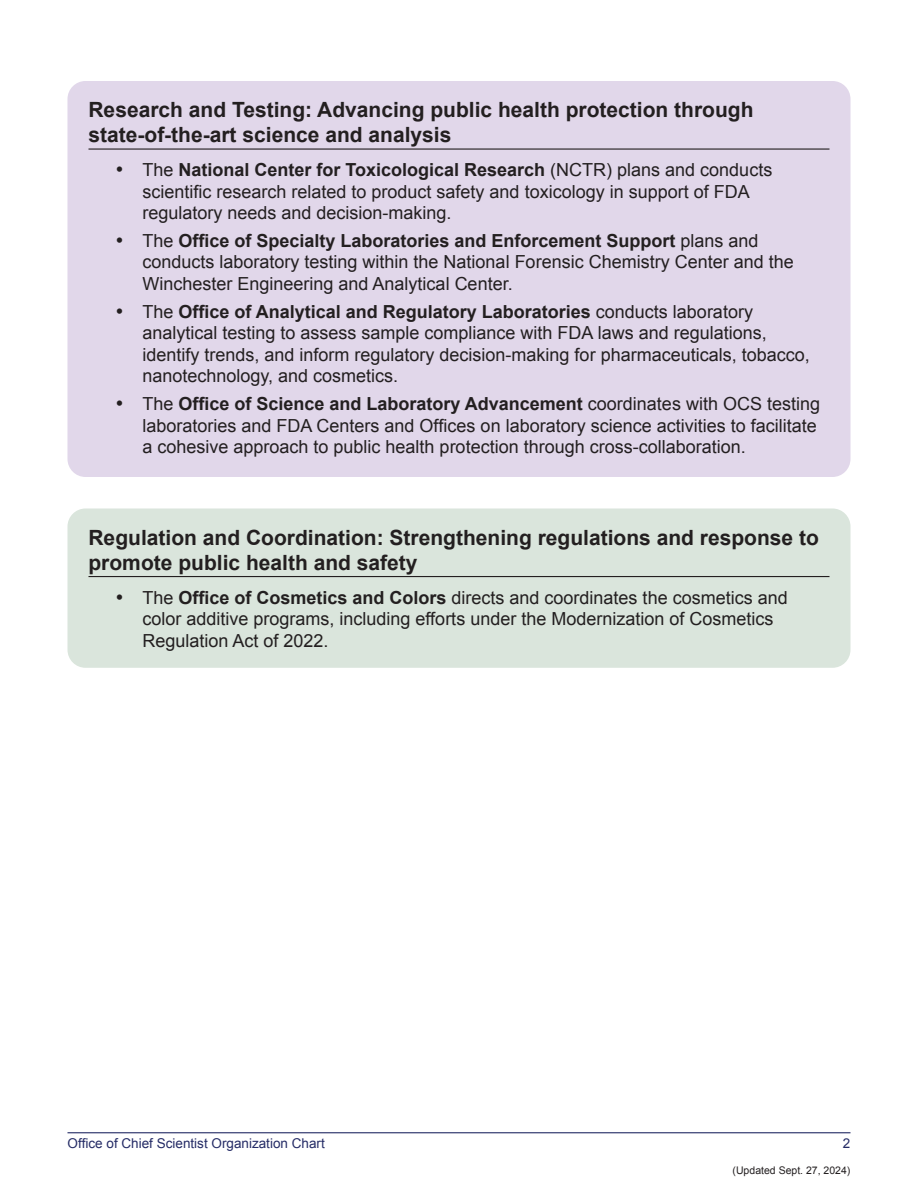
<style>
.page{position:relative;width:918px;height:1188px;background:#fff}
.page>*{position:absolute;margin:0;border:0;box-sizing:border-box;transform-origin:0 0}
.t1{font:700 21px/25.2px "Arial";color:#231f20}
.t2{font:18px/21.6px "Arial";color:#231f20}
.t3{font:13.5px "Arial";color:#252c66}
.t4{font:10.5px "Arial";color:#231f20}
.s1{font-weight:700}
</style>
<div class="page">
<hr style="left:68px;top:1132px;width:782px;height:1px;background:#252c66">
<div style="left:68px;top:81px;width:782px;height:396px;background:#e1d7ea;border-radius:18px"></div>
<hr style="left:88px;top:148px;width:742px;height:2px;background:#231f20">
<div style="left:68px;top:508px;width:782px;height:160px;background:#dae5dc;border-radius:18px"></div>
<hr style="left:88px;top:576px;width:742px;height:1px;background:#231f20">
<p class="t1" style="left:88px;top:98px;width:667px">Research and Testing: Advancing public health protection through state-of-the-art science and analysis</p>
<p class="t2" style="left:142px;top:159px;width:631px;text-indent:-27px">• The <span class="s1">National Center for Toxicological Research</span> (NCTR) plans and conducts scientific research related to product safety and toxicology in support of FDA regulatory needs and decision-making.</p>
<p class="t2" style="left:142px;top:230px;width:653px;text-indent:-27px">• The <span class="s1">Office of Specialty Laboratories and Enforcement Support</span> plans and conducts laboratory testing within the National Forensic Chemistry Center and the<br>Winchester Engineering and Analytical Center.</p>
<p class="t2" style="left:142px;top:301px;width:669px;text-indent:-27px">• The <span class="s1">Office of Analytical and Regulatory Laboratories</span> conducts laboratory analytical testing to assess sample compliance with FDA laws and regulations, identify trends, and inform regulatory decision-making for pharmaceuticals, tobacco, nanotechnology, and cosmetics.</p>
<p class="t2" style="left:142px;top:393px;width:679px;text-indent:-27px">• The <span class="s1">Office of Science and Laboratory Advancement</span> coordinates with OCS testing laboratories and FDA Centers and Offices on laboratory science activities to facilitate a cohesive approach to public health protection through cross-collaboration.</p>
<p class="t1" style="left:88px;top:526px;width:732px">Regulation and Coordination: Strengthening regulations and response to promote public health and safety</p>
<p class="t2" style="left:142px;top:587px;width:647px;text-indent:-27px">• The <span class="s1">Office of Cosmetics and Colors</span> directs and coordinates the cosmetics and color additive programs, including efforts under the Modernization of Cosmetics<br>Regulation Act of 2022.</p>
<p class="t3" style="left:68px;top:1135px;width:259px">Office of Chief Scientist Organization Chart</p>
<p class="t3" style="left:843px;top:1135px;width:9px">2</p>
<p class="t4" style="left:733px;top:1163px;width:119px">(Updated Sept. 27, 2024)</p>
</div>
